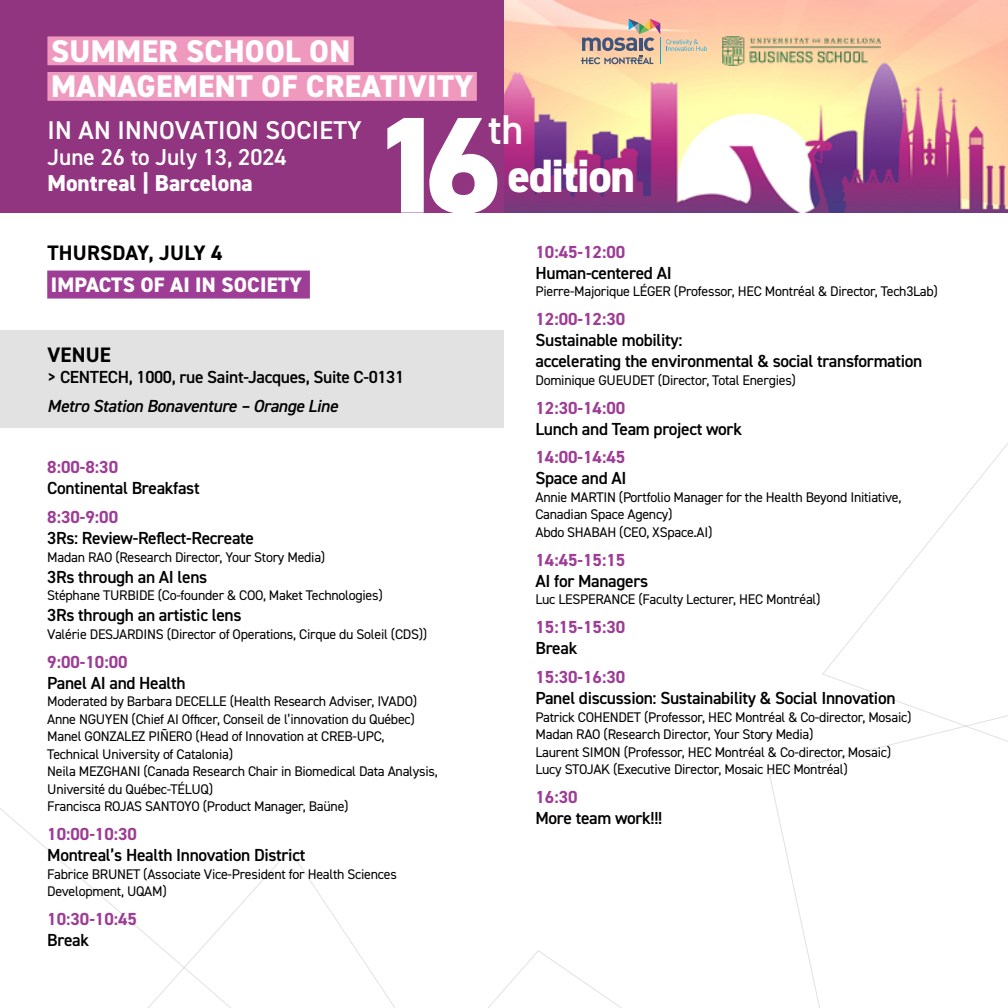
<style>
.page{position:relative;width:1008px;height:1008px;background:#fff}
.page>*{position:absolute;margin:0;border:0;box-sizing:border-box;transform-origin:0 0}
.t1{font:800 137.03px "DIN2014";color:#fff}
.t2{font:800 46.9px "DIN2014";letter-spacing:-.03em;color:#fff}
.t3{font:600 41.82px "DIN2014";color:#fff}
.t4{font:800 31.32px/35.5px "DIN2014";letter-spacing:.01em;color:#fff}
.t5{font:600 25.72px "DIN2014";letter-spacing:.01em;color:#fff}
.t6{font:600 23.1px "DIN2014";color:#fff}
.t7{font:800 23.1px "DIN2014";color:#fff}
.t8{font:800 21px "DIN2014";letter-spacing:.01em;color:#fff}
.t9{font:700 21px "DIN2014";letter-spacing:.01em;color:#000}
.t10{font:600 17.5px/21px "DIN2014";letter-spacing:-.02em;color:#000}
.t11{font:700 17.5px "DIN2014";color:#9d3d95}
.t12{font:italic 600 17.5px "DIN2014";letter-spacing:-.02em;color:#000}
.t13{font:14px/17.5px "DIN2014";letter-spacing:-.02em;color:#000}
</style>
<div class="page">
<img style="left:504px;top:0;width:504px;height:213px">
<div style="left:0;top:0;width:504px;height:213px;background:#923581"></div>
<svg style="left:109px;top:849px;width:266px;height:159px"></svg>
<svg style="left:375px;top:951px;width:247px;height:57px"></svg>
<svg style="left:822px;top:443px;width:186px;height:254px"></svg>
<svg style="left:769px;top:697px;width:239px;height:311px"></svg>
<svg style="left:581px;top:19px;width:126px;height:45px;background:#d8b8a2"></svg>
<div style="left:47px;top:36px;width:307px;height:29px;background:#f099bf"></div>
<div style="left:47px;top:72px;width:430px;height:29px;background:#f099bf"></div>
<img style="left:722px;top:37px;width:158px;height:29px">
<div style="left:0;top:330px;width:504px;height:98px;background:#e2e2e2"></div>
<div style="left:47px;top:271px;width:263px;height:28px;background:#9d3d95"></div>
<h3 class="t4" style="left:51px;top:33px;width:424px">SUMMER SCHOOL ON<br>MANAGEMENT OF CREATIVITY</h3>
<h3 class="t5" style="left:48px;top:113px;width:316px">IN AN INNOVATION SOCIETY</h3>
<h3 class="t6" style="left:47px;top:142px;width:241px">June 26 to July 13, 2024</h3>
<h3 class="t7" style="left:47px;top:167px;width:207px">Montreal | Barcelona</h3>
<h3 class="t3" style="left:488px;top:102px;width:37px">th</h3>
<h2 class="t2" style="left:507px;top:144px;width:129px">edition</h2>
<h1 class="t1" style="left:370px;top:74px;width:133px">16</h1>
<h3 class="t9" style="left:47px;top:239px;width:177px">THURSDAY, JULY 4</h3>
<h3 class="t8" style="left:51px;top:271px;width:253px">IMPACTS OF AI IN SOCIETY</h3>
<h3 class="t9" style="left:47px;top:341px;width:65px">VENUE</h3>
<p class="t10" style="left:47px;top:366px;width:358px">&gt; CENTECH, 1000, rue Saint-Jacques, Suite C-0131</p>
<p class="t12" style="left:47px;top:394px;width:292px">Metro Station Bonaventure – Orange Line</p>
<p class="t11" style="left:47px;top:456px;width:72px">8:00-8:30</p>
<p class="t10" style="left:47px;top:477px;width:154px">Continental Breakfast</p>
<p class="t11" style="left:47px;top:506px;width:72px">8:30-9:00</p>
<p class="t10" style="left:47px;top:527px;width:208px">3Rs: Review-Reflect-Recreate</p>
<p class="t13" style="left:47px;top:548px;width:280px">Madan RAO (Research Director, Your Story Media)</p>
<p class="t10" style="left:47px;top:566px;width:162px">3Rs through an AI lens</p>
<p class="t13" style="left:47px;top:586px;width:337px">Stéphane TURBIDE (Co-founder &amp; COO, Maket Technologies)</p>
<p class="t10" style="left:47px;top:604px;width:196px">3Rs through an artistic lens</p>
<p class="t13" style="left:47px;top:625px;width:382px">Valérie DESJARDINS (Director of Operations, Cirque du Soleil (CDS))</p>
<p class="t11" style="left:47px;top:650px;width:82px">9:00-10:00</p>
<p class="t10" style="left:47px;top:672px;width:140px">Panel AI and Health</p>
<p class="t13" style="left:47px;top:692px;width:392px">Moderated by Barbara DECELLE (Health Research Adviser, IVADO)<br>Anne NGUYEN (Chief AI Officer, Conseil de l’innovation du Québec)<br>Manel GONZALEZ PIÑERO (Head of Innovation at CREB-UPC, Technical University of Catalonia)<br>Neila MEZGHANI (Canada Research Chair in Biomedical Data Analysis, Université du Québec-TÉLUQ)<br>Francisca ROJAS SANTOYO (Product Manager, Baüne)</p>
<p class="t11" style="left:47px;top:822px;width:91px">10:00-10:30</p>
<p class="t10" style="left:47px;top:844px;width:260px">Montreal’s Health Innovation District</p>
<p class="t13" style="left:47px;top:865px;width:351px">Fabrice BRUNET (Associate Vice-President for Health Sciences<br>Development, UQAM)</p>
<p class="t11" style="left:47px;top:907px;width:91px">10:30-10:45</p>
<p class="t10" style="left:47px;top:929px;width:43px">Break</p>
<p class="t11" style="left:536px;top:240px;width:91px">10:45-12:00</p>
<p class="t10" style="left:536px;top:262px;width:138px">Human-centered AI</p>
<p class="t13" style="left:536px;top:282px;width:404px">Pierre-Majorique LÉGER (Professor, HEC Montréal &amp; Director, Tech3Lab)</p>
<p class="t11" style="left:536px;top:307px;width:91px">12:00-12:30</p>
<p class="t10" style="left:536px;top:329px;width:388px">Sustainable mobility:<br>accelerating the environmental &amp; social transformation</p>
<p class="t13" style="left:536px;top:371px;width:262px">Dominique GUEUDET (Director, Total Energies)</p>
<p class="t11" style="left:536px;top:396px;width:91px">12:30-14:00</p>
<p class="t10" style="left:536px;top:418px;width:208px">Lunch and Team project work</p>
<p class="t11" style="left:536px;top:446px;width:91px">14:00-14:45</p>
<p class="t10" style="left:536px;top:467px;width:93px">Space and AI</p>
<p class="t13" style="left:536px;top:488px;width:368px">Annie MARTIN (Portfolio Manager for the Health Beyond Initiative,<br>Canadian Space Agency)<br>Abdo SHABAH (CEO, XSpace.AI)</p>
<p class="t11" style="left:536px;top:548px;width:91px">14:45-15:15</p>
<p class="t10" style="left:536px;top:570px;width:114px">AI for Managers</p>
<p class="t13" style="left:536px;top:590px;width:287px">Luc LESPERANCE (Faculty Lecturer, HEC Montréal)</p>
<p class="t11" style="left:536px;top:615px;width:91px">15:15-15:30</p>
<p class="t10" style="left:536px;top:637px;width:43px">Break</p>
<p class="t11" style="left:536px;top:665px;width:91px">15:30-16:30</p>
<p class="t10" style="left:536px;top:687px;width:362px">Panel discussion: Sustainability &amp; Social Innovation</p>
<p class="t13" style="left:536px;top:708px;width:378px">Patrick COHENDET (Professor, HEC Montréal &amp; Co-director, Mosaic)<br>Madan RAO (Research Director, Your Story Media)<br>Laurent SIMON (Professor, HEC Montréal &amp; Co-director, Mosaic)<br>Lucy STOJAK (Executive Director, Mosaic HEC Montréal)</p>
<p class="t11" style="left:536px;top:785px;width:44px">16:30</p>
<p class="t10" style="left:536px;top:807px;width:128px">More team work!!!</p>
</div>
